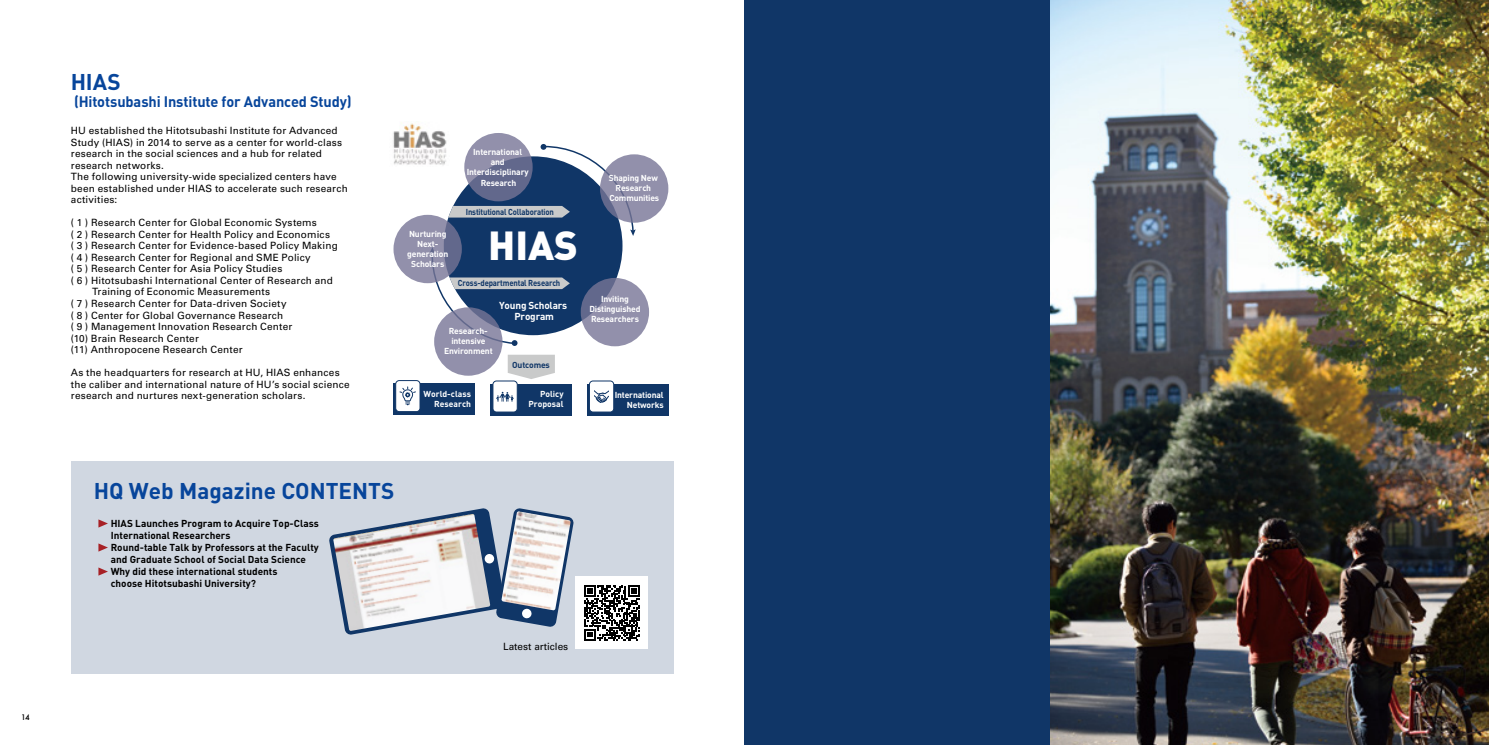
<style>
.page{position:relative;width:1489px;height:745px;background:#fff}
.page>*{position:absolute;margin:0;border:0;box-sizing:border-box;transform-origin:0 0}
.t1{font:900 40px "DIN";color:#fff}
.t2{font:22.5px "DINT Bold";color:#07459b}
.t3{font:15px "DINT Bold";letter-spacing:-.01em;color:#07459b}
.t4{font:10px/11.5px "Univers LT Std";letter-spacing:.015em;color:#000}
.t5{font:10px/12px "DINT Bold";color:#000}
.t6{font:700 10px/11.4px "DIN";letter-spacing:-.02em;color:#fff;text-align:center}
.t7{font:700 8.62px/10px "DIN";letter-spacing:-.02em;color:#fff;text-align:center}
.t8{font:700 8.62px "DIN";letter-spacing:-.02em;color:#103667;scale:.9 1}
.t9{font:700 8.62px/10px "DIN";color:#fff;text-align:right}
.t10{font:700 8.62px "DIN";letter-spacing:-.02em;color:#103667}
.t11{font:500 7.5px "Futura";color:#000}
.s1{font-family:"Koz Go Pr 6 N";font-weight:400}
</style>
<div class="page">
<div style="left:744px;top:0;width:402px;height:744px;background:#103667"></div>
<img style="left:1050px;top:0;width:438px;height:744px">
<div style="left:444px;top:156px;width:178px;height:179px;background:#103667;border-radius:50%"></div>
<div style="left:464px;top:133px;width:68px;height:68px;background:#9290ab;border-radius:50%"></div>
<div style="left:394px;top:383px;width:81px;height:32px;background:#103667"></div>
<div style="left:395px;top:380px;width:25px;height:31px;background:#fff;border-radius:4px"></div>
<div style="left:395px;top:380px;width:25px;height:32px;border:1px solid #103667;border-radius:4px"></div>
<svg style="left:399px;top:386px;width:17px;height:19px"></svg>
<div style="left:587px;top:384px;width:81px;height:31px;background:#103667"></div>
<div style="left:589px;top:381px;width:24px;height:31px;background:#fff;border-radius:4px"></div>
<div style="left:589px;top:380px;width:25px;height:32px;border:1px solid #103667;border-radius:4px"></div>
<svg style="left:594px;top:390px;width:15px;height:13px"></svg>
<div style="left:490px;top:384px;width:81px;height:31px;background:#103667"></div>
<div style="left:493px;top:381px;width:24px;height:31px;background:#fff;border-radius:4px"></div>
<div style="left:492px;top:380px;width:25px;height:32px;border:1px solid #103667;border-radius:4px"></div>
<svg style="left:496px;top:391px;width:18px;height:10px"></svg>
<svg style="left:507px;top:354px;width:48px;height:25px"></svg>
<svg style="left:393px;top:215px;width:69px;height:68px;background:#8f8ea9"></svg>
<div style="left:434px;top:307px;width:68px;height:68px;background:#9290ab;border-radius:50%"></div>
<svg style="left:580px;top:278px;width:69px;height:68px;background:#8888a4"></svg>
<div style="left:600px;top:154px;width:68px;height:68px;background:#9290ab;border-radius:50%"></div>
<svg style="left:444px;top:144px;width:191px;height:92px"></svg>
<svg style="left:429px;top:247px;width:141px;height:99px"></svg>
<img style="left:393px;top:123px;width:56px;height:43px">
<div style="left:71px;top:461px;width:602px;height:212px;background:#d0d7e1"></div>
<div style="left:575px;top:576px;width:73px;height:72px;background:#fff"></div>
<svg style="left:584px;top:585px;width:55px;height:55px"></svg>
<svg style="left:98px;top:519px;width:10px;height:8px"></svg>
<svg style="left:98px;top:543px;width:10px;height:8px"></svg>
<svg style="left:98px;top:567px;width:10px;height:8px"></svg>
<svg style="left:329px;top:508px;width:245px;height:126px"></svg>
<img style="left:501px;top:511px;width:69px;height:99px">
<p class="t11" style="left:21px;top:711px;width:10px">14</p>
<h2 class="t2" style="left:71px;top:67px;width:52px">HIAS</h2>
<h3 class="t3" style="left:74px;top:92px;width:279px">(Hitotsubashi Institute for Advanced Study)</h3>
<p class="t4" style="left:71px;top:125px;width:278px">HU established the Hitotsubashi Institute for Advanced Study (HIAS) in 2014 to serve as a center for world-class research in the social sciences and a hub for related research networks.<br>The following university-wide specialized centers have been established under HIAS to accelerate such research activities:</p>
<p class="t4" style="left:71px;top:217px;width:247px">( 1 ) Research Center for Global Economic Systems</p>
<p class="t4" style="left:71px;top:228px;width:260px">( 2 ) Research Center for Health Policy and Economics</p>
<p class="t4" style="left:71px;top:240px;width:268px">( 3 ) Research Center for Evidence-based Policy Making</p>
<p class="t4" style="left:71px;top:251px;width:241px">( 4 ) Research Center for Regional and SME Policy</p>
<p class="t4" style="left:71px;top:263px;width:213px">( 5 ) Research Center for Asia Policy Studies</p>
<p class="t4" style="left:71px;top:274px;width:263px">( 6 ) Hitotsubashi International Center of Research and</p>
<p class="t4" style="left:92px;top:286px;width:179px">Training of Economic Measurements</p>
<p class="t4" style="left:71px;top:297px;width:217px">( 7 ) Research Center for Data-driven Society</p>
<p class="t4" style="left:71px;top:309px;width:214px">( 8 ) Center for Global Governance Research</p>
<p class="t4" style="left:71px;top:320px;width:223px">( 9 ) Management Innovation Research Center</p>
<p class="t4" style="left:71px;top:332px;width:129px">(10) Brain Research Center</p>
<p class="t4" style="left:71px;top:343px;width:173px">(11) Anthropocene Research Center</p>
<p class="t4" style="left:71px;top:366px;width:280px">As the headquarters for research at HU, HIAS enhances the caliber and international nature of HU’s social science research and nurtures next-generation scholars.</p>
<p class="t7" style="left:466px;top:147px;width:63px">International and<br>Interdisciplinary<br>Research</p>
<p class="t7" style="left:407px;top:228px;width:42px">Nurturing<br>Next&shy;generation<br>Scholars</p>
<p class="t8" style="left:466px;top:206px;width:99px">Institutional Collaboration</p>
<h1 class="t1" style="left:488px;top:219px;width:91px">HIAS</h1>
<p class="t8" style="left:458px;top:277px;width:115px">Cross-departmental Research</p>
<p class="t6" style="left:499px;top:299px;width:70px">Young Scholars<br>Program</p>
<p class="t7" style="left:444px;top:325px;width:50px">Research&shy;intensive<br>Environment</p>
<p class="t10" style="left:512px;top:358px;width:39px">Outcomes</p>
<p class="t7" style="left:609px;top:173px;width:52px">Shaping New<br>Research<br>Communities</p>
<p class="t7" style="left:589px;top:293px;width:53px">Inviting<br>Distinguished<br>Researchers</p>
<p class="t9" style="left:528px;top:388px;width:37px">Policy<br>Proposal</p>
<p class="t9" style="left:408px;top:388px;width:64px">World-class<br><span class="s1">　　　</span>Research</p>
<p class="t7" style="left:614px;top:389px;width:50px;text-align:right">International<br>Networks</p>
<h2 class="t2" style="left:94px;top:475px;width:302px">HQ Web Magazine CONTENTS</h2>
<p class="t5" style="left:111px;top:516px;width:210px">HIAS Launches Program to Acquire Top-Class International Researchers<br>Round-table Talk by Professors at the Faculty and Graduate School of Social Data Science Why did these international students<br>choose Hitotsubashi University?</p>
<p class="t4" style="left:503px;top:640px;width:67px">Latest articles</p>
</div>
